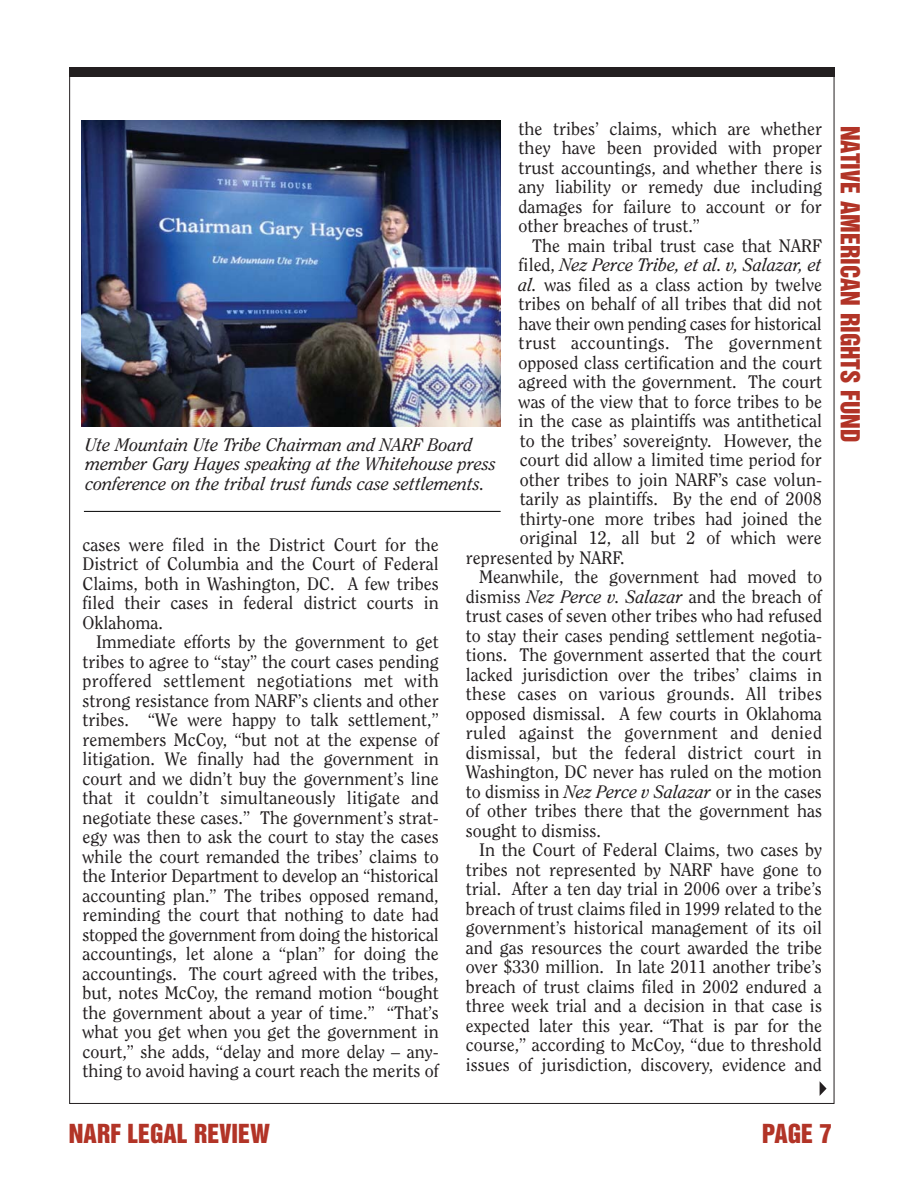
<style>
.page{position:relative;width:918px;height:1188px;background:#fff}
.page>*{position:absolute;margin:0;border:0;box-sizing:border-box;transform-origin:0 0}
.t1{font:24px "Helvetica Inserat";color:#b23427}
.t2{font:18px/19.5px "Clearface";color:#231f20;text-align:justify}
.t3{font:italic 18px/19.5px "Clearface";color:#231f20}
.t4{font:18px "Clearface";letter-spacing:.02em;color:#231f20}
.s1{font-style:normal}
.s2{font-style:italic}
</style>
<div class="page">
<div style="left:69px;top:68px;width:765px;height:9px;background:#231f20"></div>
<svg style="left:820px;top:1081px;width:7px;height:15px"></svg>
<img style="left:82px;top:120px;width:419px;height:307px">
<hr style="left:84px;top:511px;width:417px;height:1px;background:#000">
<p class="t2" style="left:519px;top:120px;width:305px">the tribes’ claims, which are whether they have been provided with proper trust accountings, and whether there is any liability or remedy due including damages for failure to account or for other breaches of trust.”</p>
<p class="t2" style="left:532px;top:237px;width:291px">The main tribal trust case that NARF</p>
<p class="t3" style="left:519px;top:257px;width:305px"><span class="s1">filed,</span> Nez Perce Tribe, et al. v, Salazar, et</p>
<p class="t2" style="left:519px;top:276px;width:305px"><span class="s2">al.</span> was filed as a class action by twelve</p>
<p class="t2" style="left:519px;top:296px;width:305px">tribes on behalf of all tribes that did not</p>
<p class="t2" style="left:519px;top:315px;width:305px">have their own pending cases for historical</p>
<p class="t4" style="left:519px;top:336px;width:305px">trust accountings. The government</p>
<p class="t2" style="left:519px;top:354px;width:305px">opposed class certification and the court</p>
<p class="t2" style="left:519px;top:374px;width:305px">agreed with the government. The court</p>
<p class="t2" style="left:519px;top:393px;width:305px">was of the view that to force tribes to be</p>
<p class="t2" style="left:519px;top:413px;width:305px">in the case as plaintiffs was antithetical</p>
<p class="t2" style="left:520px;top:432px;width:304px">to the tribes’ sovereignty. However, the</p>
<p class="t2" style="left:520px;top:452px;width:304px">court did allow a limited time period for</p>
<p class="t2" style="left:520px;top:471px;width:304px">other tribes to join NARF’s case volun-</p>
<p class="t2" style="left:520px;top:491px;width:304px">tarily as plaintiffs. By the end of 2008</p>
<p class="t2" style="left:520px;top:510px;width:304px">thirty-one more tribes had joined the</p>
<p class="t2" style="left:520px;top:530px;width:304px">original 12, all but 2 of which were</p>
<p class="t2" style="left:466px;top:549px;width:161px">represented by NARF.</p>
<p class="t2" style="left:479px;top:569px;width:344px">Meanwhile, the government had moved to</p>
<p class="t2" style="left:466px;top:588px;width:358px">dismiss <span class="s2">Nez Perce v. Salazar</span> and the breach of</p>
<p class="t2" style="left:466px;top:608px;width:358px">trust cases of seven other tribes who had refused</p>
<p class="t2" style="left:466px;top:627px;width:358px">to stay their cases pending settlement negotia-</p>
<p class="t2" style="left:466px;top:647px;width:358px">tions. The government asserted that the court</p>
<p class="t2" style="left:466px;top:666px;width:358px">lacked jurisdiction over the tribes’ claims in</p>
<p class="t4" style="left:466px;top:687px;width:358px">these cases on various grounds. All tribes</p>
<p class="t2" style="left:466px;top:705px;width:358px">opposed dismissal. A few courts in Oklahoma</p>
<p class="t4" style="left:466px;top:726px;width:358px">ruled against the government and denied</p>
<p class="t2" style="left:466px;top:744px;width:358px">dismissal, but the federal district court in</p>
<p class="t2" style="left:466px;top:764px;width:358px">Washington, DC never has ruled on the motion</p>
<p class="t2" style="left:466px;top:783px;width:358px">to dismiss in <span class="s2">Nez Perce v Salazar</span> or in the cases</p>
<p class="t2" style="left:466px;top:803px;width:358px">of other tribes there that the government has</p>
<p class="t2" style="left:466px;top:822px;width:137px">sought to dismiss.</p>
<p class="t2" style="left:479px;top:842px;width:344px">In the Court of Federal Claims, two cases by</p>
<p class="t2" style="left:466px;top:861px;width:358px">tribes not represented by NARF have gone to</p>
<p class="t2" style="left:466px;top:881px;width:358px">trial. After a ten day trial in 2006 over a tribe’s</p>
<p class="t2" style="left:466px;top:900px;width:358px">breach of trust claims filed in 1999 related to the</p>
<p class="t2" style="left:466px;top:920px;width:358px">government’s historical management of its oil</p>
<p class="t2" style="left:466px;top:939px;width:358px">and gas resources the court awarded the tribe</p>
<p class="t2" style="left:466px;top:959px;width:358px">over $330 million. In late 2011 another tribe’s</p>
<p class="t2" style="left:466px;top:978px;width:358px">breach of trust claims filed in 2002 endured a</p>
<p class="t2" style="left:466px;top:998px;width:358px">three week trial and a decision in that case is</p>
<p class="t2" style="left:466px;top:1017px;width:358px">expected later this year. “That is par for the</p>
<p class="t2" style="left:466px;top:1037px;width:358px">course,” according to McCoy, “due to threshold</p>
<p class="t2" style="left:466px;top:1056px;width:358px">issues of jurisdiction, discovery, evidence and</p>
<p class="t3" style="left:86px;top:436px;width:412px">Ute Mountain Ute Tribe Chairman and NARF Board member Gary Hayes speaking at the Whitehouse press conference on the tribal trust funds case settlements.</p>
<p class="t2" style="left:82px;top:536px;width:358px">cases were filed in the District Court for the District of Columbia and the Court of Federal Claims, both in Washington, DC. A few tribes filed their cases in federal district courts in Oklahoma.</p>
<p class="t2" style="left:82px;top:634px;width:358px;text-indent:14px">Immediate efforts by the government to get tribes to agree to “stay” the court cases pending proffered settlement negotiations met with strong resistance from NARF’s clients and other tribes. “We were happy to talk settlement,” remembers McCoy, “but not at the expense of litigation. We finally had the government in court and we didn’t buy the government’s line that it couldn’t simultaneously litigate and negotiate these cases.” The government’s strat&shy;egy was then to ask the court to stay the cases while the court remanded the tribes’ claims to the Interior Department to develop an “historical accounting plan.” The tribes opposed remand, reminding the court that nothing to date had stopped the government from doing the historical accountings, let alone a “plan” for doing the accountings. The court agreed with the tribes, but, notes McCoy, the remand motion “bought the government about a year of time.” “That’s what you get when you get the government in court,” she adds, “delay and more delay – any&shy;thing to avoid having a court reach the merits of</p>
<h1 class="t1" style="left:860px;top:126px;width:318px;rotate:90deg">NATIVE AMERICAN RIGHTS FUND</h1>
<h1 class="t1" style="left:69px;top:1124px;width:203px">NARF LEGAL REVIEW</h1>
<h1 class="t1" style="left:762px;top:1124px;width:71px">PAGE 7</h1>
</div>
